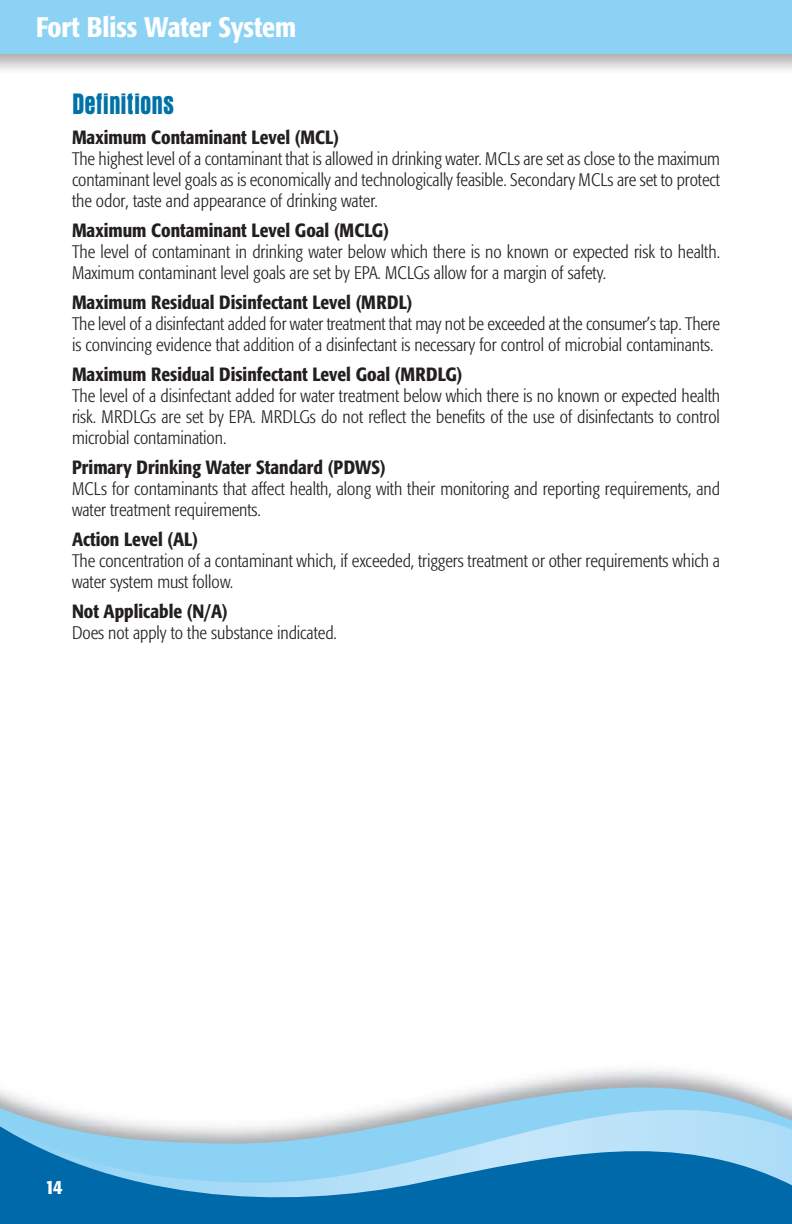
<style>
.page{position:relative;width:792px;height:1224px;background:#fff}
.page>*{position:absolute;margin:0;border:0;box-sizing:border-box;transform-origin:0 0}
.t1{font:700 condensed 30px "Aurora BT";color:#0072a6;scale:.9 1}
.t2{font:500 condensed 28px "Formata";color:#fff}
.t3{font:500 condensed 20px "Formata";color:#fff}
.t4{font:500 condensed 19px "Formata";color:#231f20}
.t5{font:300 condensed 18px/21px "Formata";color:#231f20}
</style>
<div class="page">
<div style="left:0;top:0;width:792px;height:54px;background:#8bd2f4"></div>
<svg style="left:0;top:1069px;width:792px;height:46px"></svg>
<svg style="left:0;top:1115px;width:792px;height:109px;background:#59a4cf"></svg>
<h2 class="t2" style="left:36px;top:15px;width:262px">Fort Bliss Water System</h2>
<h1 class="t1" style="left:72px;top:92px;width:115px">Definitions</h1>
<p class="t4" style="left:72px;top:129px;width:269px">Maximum Contaminant Level (MCL)</p>
<p class="t5" style="left:72px;top:149px;width:650px;text-align:justify">The highest level of a contaminant that is allowed in drinking water. MCLs are set as close to the maximum contaminant level goals as is economically and technologically feasible. Secondary MCLs are set to protect the odor, taste and appearance of drinking water.</p>
<p class="t4" style="left:72px;top:222px;width:318px">Maximum Contaminant Level Goal (MCLG)</p>
<p class="t5" style="left:72px;top:242px;width:650px">The level of contaminant in drinking water below which there is no known or expected risk to health.<br>Maximum contaminant level goals are set by EPA. MCLGs allow for a margin of safety.</p>
<p class="t4" style="left:72px;top:294px;width:342px">Maximum Residual Disinfectant Level (MRDL)</p>
<p class="t5" style="left:72px;top:314px;width:649px">The level of a disinfectant added for water treatment that may not be exceeded at the consumer’s tap. There is convincing evidence that addition of a disinfectant is necessary for control of microbial contaminants.</p>
<p class="t4" style="left:72px;top:366px;width:392px">Maximum Residual Disinfectant Level Goal (MRDLG)</p>
<p class="t5" style="left:72px;top:386px;width:650px;text-align:justify">The level of a disinfectant added for water treatment below which there is no known or expected health risk. MRDLGs are set by EPA. MRDLGs do not reflect the benefits of the use of disinfectants to control microbial contamination.</p>
<p class="t4" style="left:72px;top:459px;width:315px">Primary Drinking Water Standard (PDWS)</p>
<p class="t5" style="left:72px;top:479px;width:650px">MCLs for contaminants that affect health, along with their monitoring and reporting requirements, and water treatment requirements.</p>
<p class="t4" style="left:72px;top:531px;width:127px">Action Level (AL)</p>
<p class="t5" style="left:72px;top:551px;width:650px">The concentration of a contaminant which, if exceeded, triggers treatment or other requirements which a water system must follow.</p>
<p class="t4" style="left:72px;top:603px;width:157px">Not Applicable (N/A)</p>
<p class="t5" style="left:72px;top:623px;width:266px">Does not apply to the substance indicated.</p>
<p class="t3" style="left:45px;top:1179px;width:19px">14</p>
</div>
